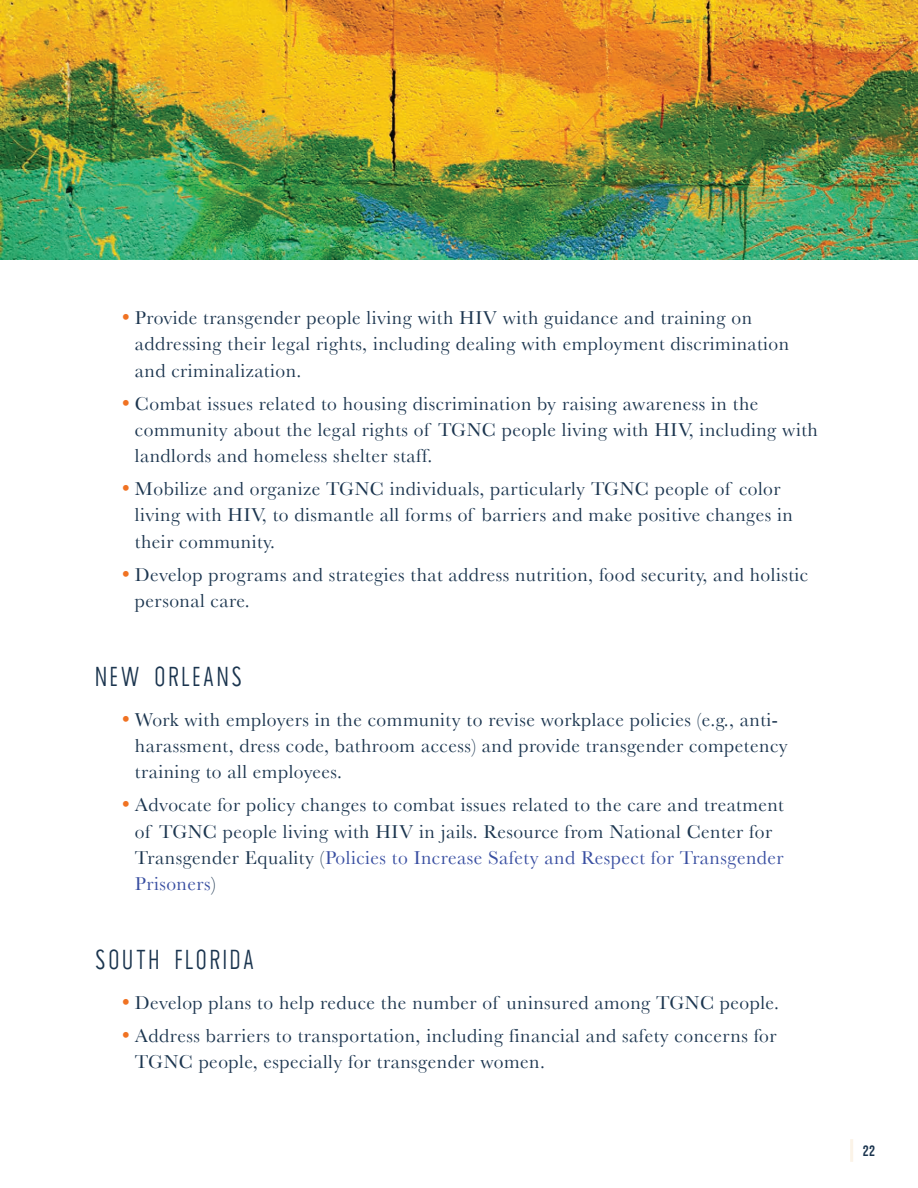
<style>
.page{position:relative;width:918px;height:1188px;background:#fff}
.page>*{position:absolute;margin:0;border:0;box-sizing:border-box;transform-origin:0 0}
.t1{font:30px "Wask New";letter-spacing:.05em;color:#1b354f}
.t2{font:19.5px/26.2px "Baskerville";letter-spacing:.025em;color:#1b354f}
.t3{font:15px "Bebas Neue";color:#1b354f}
.s1{color:#384ea1}
</style>
<div class="page">
<hr style="left:850px;top:1139px;width:3px;height:23px;background:#fbf3e7">
<img style="left:0;top:0;width:918px;height:259px">
<p class="t2" style="left:135px;top:305px;width:656px">Provide transgender people living with HIV with guidance and training on addressing their legal rights, including dealing with employment discrimination and criminalization.</p>
<p class="t2" style="left:135px;top:390px;width:684px">Combat issues related to housing discrimination by raising awareness in the community about the legal rights of TGNC people living with HIV, including with landlords and homeless shelter staff.</p>
<p class="t2" style="left:135px;top:476px;width:659px">Mobilize and organize TGNC individuals, particularly TGNC people of color living with HIV, to dismantle all forms of barriers and make positive changes in their community.</p>
<p class="t2" style="left:135px;top:561px;width:675px">Develop programs and strategies that address nutrition, food security, and holistic personal care.</p>
<h1 class="t1" style="left:94px;top:660px;width:150px">NEW ORLEANS</h1>
<p class="t2" style="left:135px;top:706px;width:654px">Work with employers in the community to revise workplace policies (e.g., anti&shy;harassment, dress code, bathroom access) and provide transgender competency training to all employees.</p>
<p class="t2" style="left:135px;top:792px;width:651px">Advocate for policy changes to combat issues related to the care and treatment of TGNC people living with HIV in jails. Resource from National Center for Transgender Equality (<span class="s1">Policies to Increase Safety and Respect for Transgender Prisoners</span>)</p>
<h1 class="t1" style="left:94px;top:944px;width:162px">SOUTH FLORIDA</h1>
<p class="t2" style="left:135px;top:986px;width:645px;line-height:33px">Develop plans to help reduce the number of uninsured among TGNC people.<br>Address barriers to transportation, including financial and safety concerns for</p>
<p class="t2" style="left:135px;top:1049px;width:411px">TGNC people, especially for transgender women.</p>
<p class="t3" style="left:863px;top:1142px;width:14px">22</p>
</div>
